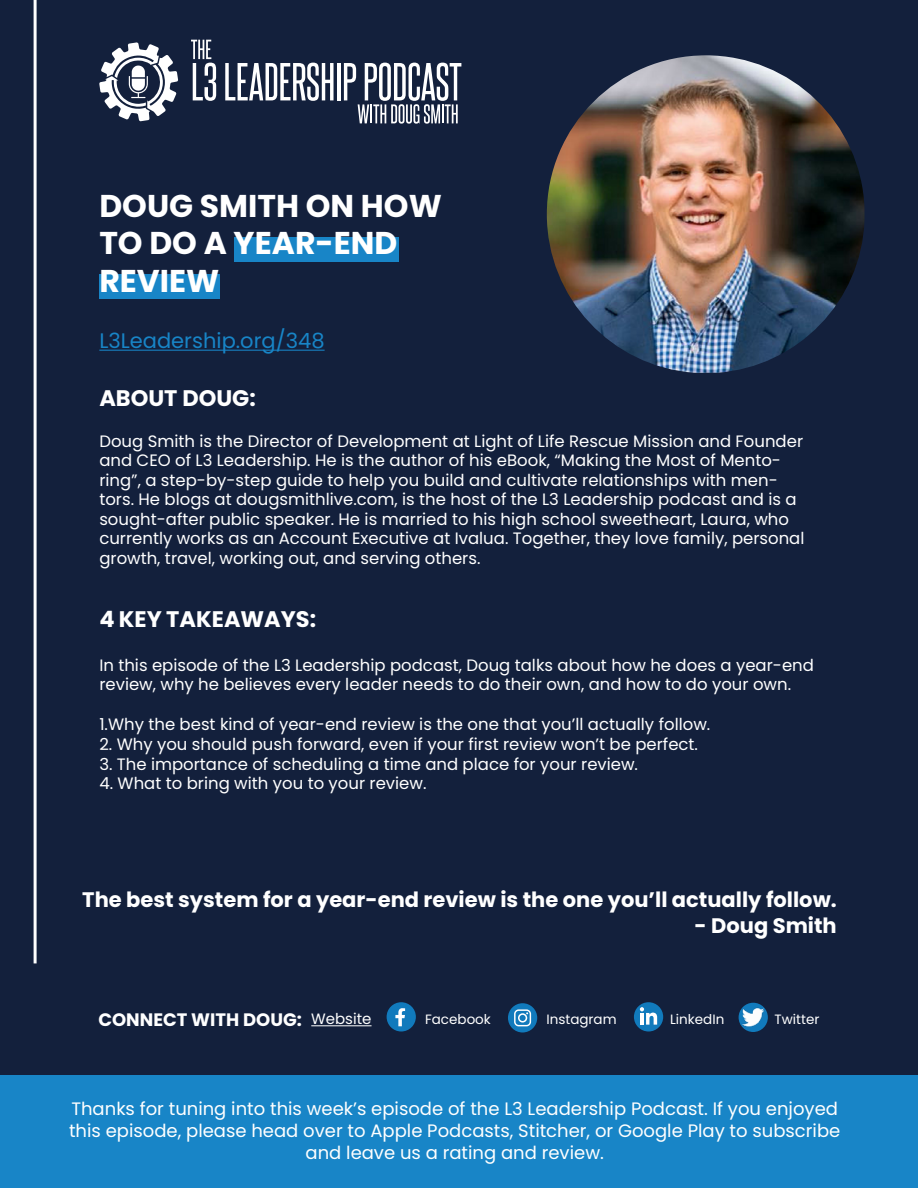
<style>
.page{position:relative;width:918px;height:1188px;background:#fff}
.page>*{position:absolute;margin:0;border:0;box-sizing:border-box;transform-origin:0 0}
.t1{font:700 31.5px/37.8px "Poppins";color:#fff}
.t2{font:700 22.5px "Poppins";color:#fff}
.t3{font:700 21px "Poppins";color:#fff}
.t4{font:21px "Poppins";color:#1885c7}
.t5{font:18px/21.6px "Poppins";color:#fff;text-align:center}
.t6{font:700 18px "Poppins";color:#fff}
.t7{font:16.5px/19.5px "Poppins";color:#fff}
.t8{font:13.5px "Poppins";color:#fff}
.s1{font-weight:400;font-size:15px}
</style>
<div class="page">
<div style="left:0;top:0;width:918px;height:1076px;background:#13203c"></div>
<div style="left:0;top:1076px;width:918px;height:112px;background:#1885c7"></div>
<hr style="left:34px;top:0;width:3px;height:963px;background:#fff">
<svg style="left:225px;top:63px;width:109px;height:38px"></svg>
<hr style="left:337px;top:63px;width:3px;height:37px;background:#fff">
<svg style="left:344px;top:63px;width:117px;height:61px"></svg>
<svg style="left:191px;top:40px;width:25px;height:61px"></svg>
<svg style="left:99px;top:42px;width:79px;height:79px"></svg>
<div style="left:99px;top:274px;width:121px;height:24px;background:#1885c7"></div>
<div style="left:234px;top:237px;width:165px;height:24px;background:#1885c7"></div>
<hr style="left:99px;top:350px;width:226px;height:1px;background:#1885c7">
<img style="left:547px;top:55px;width:318px;height:318px;border-radius:154px">
<hr style="left:311px;top:1025px;width:61px;height:1px;background:#fff">
<div style="left:387px;top:1002px;width:29px;height:30px;background:#117abc;border-radius:50%"></div>
<svg style="left:395px;top:1008px;width:10px;height:18px"></svg>
<div style="left:634px;top:1002px;width:29px;height:30px;background:#117abc;border-radius:50%"></div>
<div style="left:508px;top:1003px;width:29px;height:29px;background:#117abc;border-radius:50%"></div>
<svg style="left:514px;top:1009px;width:17px;height:17px"></svg>
<svg style="left:640px;top:1007px;width:17px;height:18px"></svg>
<div style="left:739px;top:1003px;width:29px;height:29px;background:#117abc;border-radius:50%"></div>
<img style="left:741px;top:1005px;width:25px;height:25px">
<h1 class="t1" style="left:99px;top:187px;width:344px">DOUG SMITH ON HOW<br>TO DO A YEAR-END<br>REVIEW</h1>
<p class="t4" style="left:99px;top:329px;width:227px">L3Leadership.org/348</p>
<h2 class="t2" style="left:99px;top:385px;width:158px">ABOUT DOUG:</h2>
<p class="t7" style="left:99px;top:431px;width:707px">Doug Smith is the Director of Development at Light of Life Rescue Mission and Founder and CEO of L3 Leadership. He is the author of his eBook, “Making the Most of Mento&shy;ring”, a step-by-step guide to help you build and cultivate relationships with men&shy;tors. He blogs at dougsmithlive.com, is the host of the L3 Leadership podcast and is a sought-after public speaker. He is married to his high school sweetheart, Laura, who currently works as an Account Executive at Ivalua. Together, they love family, personal growth, travel, working out, and serving others.</p>
<h2 class="t2" style="left:99px;top:606px;width:218px">4 KEY TAKEAWAYS:</h2>
<p class="t7" style="left:99px;top:655px;width:716px">In this episode of the L3 Leadership podcast, Doug talks about how he does a year-end review, why he believes every leader needs to do their own, and how to do your own.</p>
<p class="t7" style="left:99px;top:715px;width:612px">1.Why the best kind of year-end review is the one that you’ll actually follow.</p>
<p class="t7" style="left:99px;top:734px;width:600px">2. Why you should push forward, even if your first review won’t be perfect.</p>
<p class="t7" style="left:99px;top:754px;width:540px">3. The importance of scheduling a time and place for your review.</p>
<p class="t7" style="left:99px;top:774px;width:329px">4. What to bring with you to your review.</p>
<p class="t3" style="left:82px;top:888px;width:756px">The best system for a year-end review is the one you’ll actually follow.</p>
<p class="t3" style="left:695px;top:913px;width:144px">- Doug Smith</p>
<p class="t6" style="left:98px;top:1009px;width:275px">CONNECT WITH DOUG: <span class="s1">Website</span></p>
<p class="t8" style="left:425px;top:1012px;width:67px">Facebook</p>
<p class="t8" style="left:546px;top:1012px;width:72px">Instagram</p>
<p class="t8" style="left:670px;top:1012px;width:56px">LinkedIn</p>
<p class="t8" style="left:775px;top:1012px;width:46px">Twitter</p>
<p class="t5" style="left:69px;top:1098px;width:773px">Thanks for tuning into this week’s episode of the L3 Leadership Podcast. If you enjoyed this episode, please head over to Apple Podcasts, Stitcher, or Google Play to subscribe and leave us a rating and review.</p>
</div>
